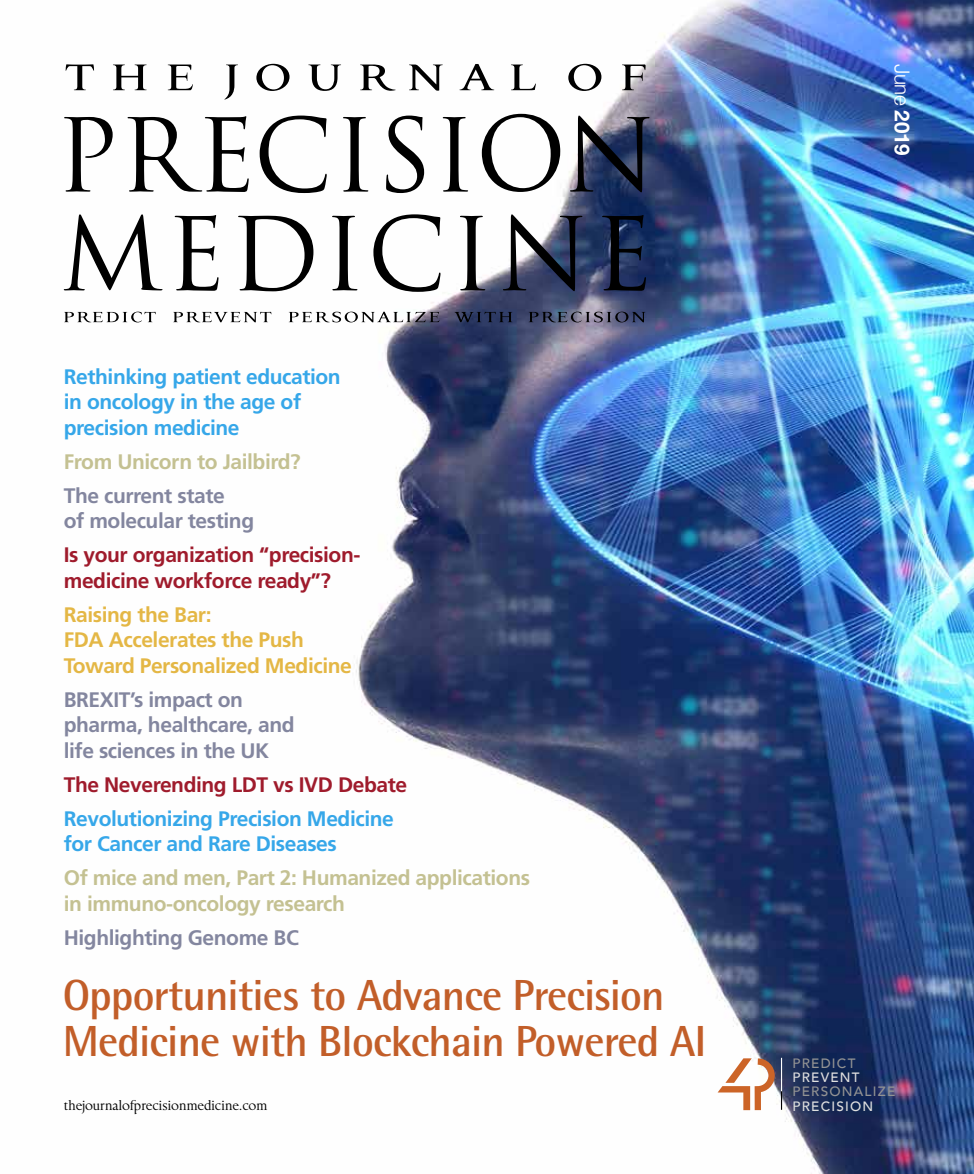
<style>
.page{position:relative;width:974px;height:1174px;background:#fff}
.page>*{position:absolute;margin:0;border:0;box-sizing:border-box;transform-origin:0 0}
.t1{font:700 43.5px/46.5px "Rotis Semi Sans";letter-spacing:-.02em;color:#c25e29}
.t2{font:700 21px/25.5px "Frutiger";letter-spacing:-.02em;color:#36a7e9}
.t3{font:700 21px/25.5px "Frutiger";letter-spacing:-.02em;color:#83869f}
.t4{font:700 21px/25.5px "Frutiger";letter-spacing:-.02em;color:#c4c192}
.t5{font:700 21px/25.5px "Frutiger";letter-spacing:-.02em;color:#9f1b2c}
.t6{font:700 21px/25.5px "Frutiger";letter-spacing:-.02em;color:#e4b745}
.t7{font:300 20.55px "Helvetica Neue";color:#fff}
.t8{font:13.5px "Aries";letter-spacing:-.02em;color:#000}
.t9{font:500 13.5px "Avenir";letter-spacing:.09em;color:#939393}
.t10{font:500 13.5px "Avenir";letter-spacing:.09em;color:#e0e0e0}
.s1{font-weight:700}
</style>
<div class="page">
<img style="left:63px;top:0;width:911px;height:1174px">
<svg style="left:66px;top:64px;width:28px;height:26px"></svg>
<svg style="left:113px;top:65px;width:34px;height:25px"></svg>
<svg style="left:168px;top:65px;width:25px;height:25px"></svg>
<svg style="left:224px;top:65px;width:14px;height:35px"></svg>
<svg style="left:256px;top:64px;width:33px;height:27px"></svg>
<svg style="left:308px;top:65px;width:33px;height:26px"></svg>
<svg style="left:360px;top:65px;width:35px;height:26px"></svg>
<svg style="left:409px;top:65px;width:34px;height:26px"></svg>
<svg style="left:459px;top:64px;width:35px;height:26px"></svg>
<svg style="left:511px;top:65px;width:25px;height:25px"></svg>
<svg style="left:568px;top:64px;width:33px;height:27px"></svg>
<svg style="left:622px;top:64px;width:23px;height:26px"></svg>
<svg style="left:64px;top:312px;width:581px;height:10px"></svg>
<svg style="left:64px;top:117px;width:49px;height:75px"></svg>
<svg style="left:128px;top:116px;width:121px;height:76px"></svg>
<svg style="left:260px;top:116px;width:67px;height:77px"></svg>
<svg style="left:343px;top:117px;width:25px;height:75px"></svg>
<svg style="left:386px;top:116px;width:38px;height:77px"></svg>
<svg style="left:443px;top:117px;width:25px;height:75px"></svg>
<svg style="left:570px;top:116px;width:79px;height:76px;background:#484f65"></svg>
<svg style="left:64px;top:214px;width:98px;height:76px"></svg>
<svg style="left:175px;top:215px;width:43px;height:76px"></svg>
<svg style="left:238px;top:215px;width:75px;height:76px"></svg>
<svg style="left:332px;top:216px;width:25px;height:74px"></svg>
<svg style="left:373px;top:214px;width:67px;height:78px"></svg>
<svg style="left:460px;top:216px;width:25px;height:74px"></svg>
<svg style="left:503px;top:214px;width:79px;height:77px"></svg>
<svg style="left:602px;top:215px;width:44px;height:76px;background:#182546"></svg>
<svg style="left:482px;top:114px;width:78px;height:78px"></svg>
<svg style="left:717px;top:1055px;width:65px;height:61px"></svg>
<p class="t2" style="left:64px;top:363px;width:278px">Rethinking patient education in oncology in the age of precision medicine</p>
<p class="t4" style="left:64px;top:448px;width:238px">From Unicorn to Jailbird?</p>
<p class="t3" style="left:64px;top:482px;width:192px">The current state<br>of molecular testing</p>
<p class="t5" style="left:64px;top:542px;width:298px">Is your organization “precision&shy;medicine workforce ready”?</p>
<p class="t6" style="left:64px;top:601px;width:290px">Raising the Bar:<br>FDA Accelerates the Push<br>Toward Personalized Medicine</p>
<p class="t3" style="left:64px;top:686px;width:232px">BREXIT’s impact on pharma, healthcare, and life sciences in the UK</p>
<p class="t5" style="left:64px;top:771px;width:345px">The Neverending LDT vs IVD Debate</p>
<p class="t2" style="left:64px;top:805px;width:331px">Revolutionizing Precision Medicine for Cancer and Rare Diseases</p>
<p class="t4" style="left:64px;top:865px;width:468px">Of mice and men, Part 2: Humanized applications in immuno-oncology research</p>
<p class="t3" style="left:64px;top:924px;width:237px">Highlighting Genome BC</p>
<h1 class="t1" style="left:63px;top:971px;width:645px">Opportunities to Advance Precision<br>Medicine with Blockchain Powered AI</h1>
<p class="t8" style="left:64px;top:1097px;width:205px">thejournalofprecisionmedicine.com</p>
<p class="t7" style="left:918px;top:64px;width:93px;rotate:90deg">June <span class="s1">2019</span></p>
<p class="t9" style="left:792px;top:1051px;width:64px">PREDICT</p>
<p class="t10" style="left:792px;top:1065px;width:69px">PREVENT</p>
<p class="t9" style="left:792px;top:1079px;width:104px">PERSONALIZE</p>
<p class="t10" style="left:792px;top:1094px;width:82px">PRECISION</p>
</div>
